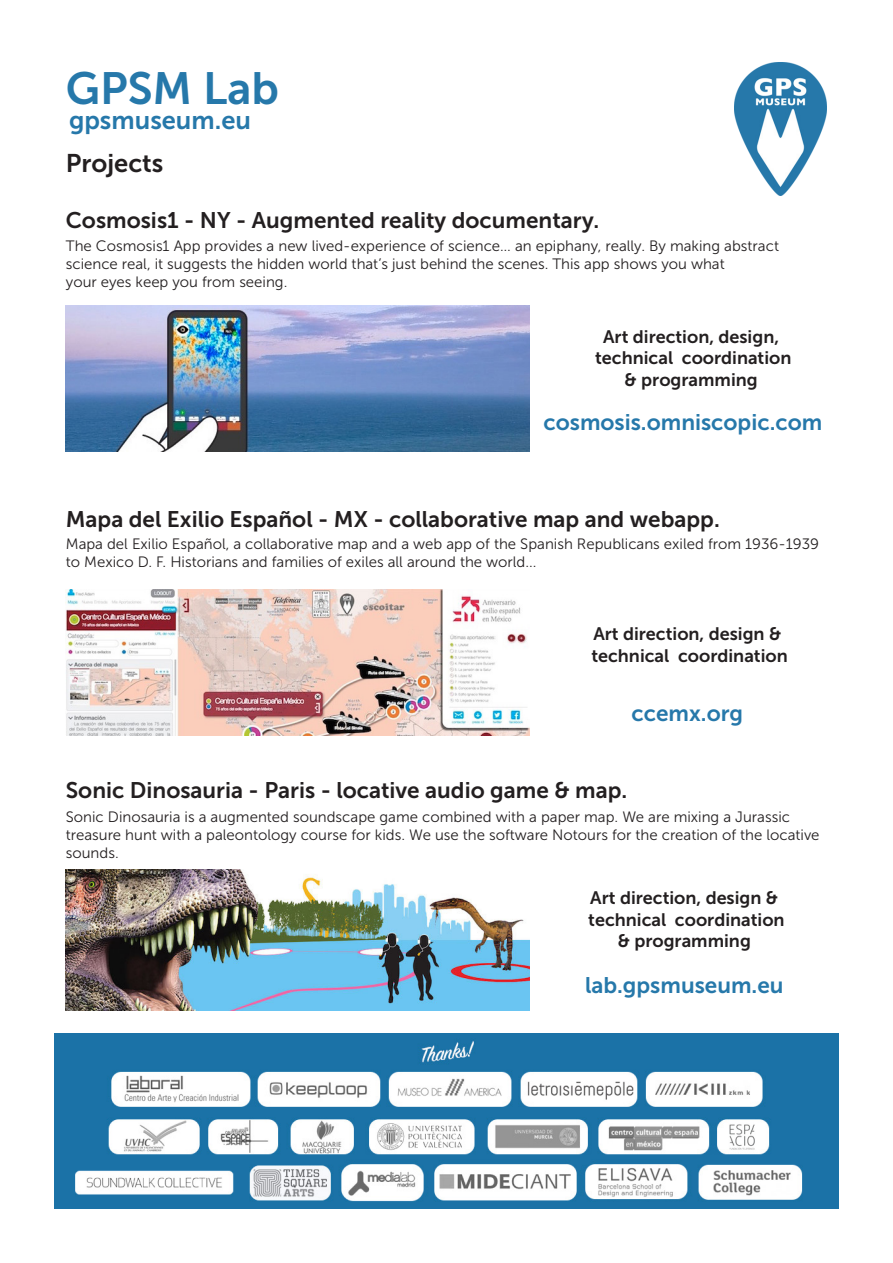
<style>
.page{position:relative;width:893px;height:1263px;background:#fff}
.page>*{position:absolute;margin:0;border:0;box-sizing:border-box;transform-origin:0 0}
.t1{font:45px "Museo Sans 700";color:#2678aa}
.t2{font:25.5px "Museo Sans 700";color:#2678aa}
.t3{font:25.5px "Museo Sans 700";color:#231f20}
.t4{font:22.5px "Museo Sans 700";color:#231f20}
.t5{font:22.5px "Museo Sans 700";color:#2678aa}
.t6{font:18px "Museo Sans 700";color:#231f20}
.t7{font:15px/18px "Museo Sans 300";color:#231f20}
</style>
<div class="page">
<img style="left:54px;top:1033px;width:785px;height:176px">
<img style="left:734px;top:62px;width:93px;height:134px">
<img style="left:66px;top:306px;width:464px;height:145px">
<img style="left:66px;top:590px;width:464px;height:145px">
<img style="left:66px;top:870px;width:464px;height:141px">
<h1 class="t1" style="left:66px;top:63px;width:214px">GPSM Lab</h1>
<p class="t2" style="left:69px;top:106px;width:183px">gpsmuseum.eu</p>
<p class="t3" style="left:66px;top:149px;width:99px">Projects</p>
<p class="t4" style="left:66px;top:208px;width:535px">Cosmosis1 - NY - Augmented reality documentary.</p>
<p class="t7" style="left:66px;top:237px;width:715px">The Cosmosis1 App provides a new lived-experience of science… an epiphany, really. By making abstract</p>
<p class="t7" style="left:66px;top:255px;width:660px">science real, it suggests the hidden world that’s just behind the scenes. This app shows you what</p>
<p class="t7" style="left:66px;top:273px;width:223px">your eyes keep you from seeing.</p>
<p class="t6" style="left:603px;top:326px;width:177px">Art direction, design,</p>
<p class="t6" style="left:595px;top:348px;width:198px">technical coordination</p>
<p class="t6" style="left:624px;top:370px;width:135px">&amp; programming</p>
<p class="t5" style="left:543px;top:409px;width:280px">cosmosis.omniscopic.com</p>
<p class="t4" style="left:66px;top:506px;width:655px">Mapa del Exilio Español - MX - collaborative map and webapp.</p>
<p class="t7" style="left:66px;top:535px;width:755px">Mapa del Exilio Español, a collaborative map and a web app of the Spanish Republicans exiled from 1936-1939 to Mexico D. F. Historians and families of exiles all around the world...</p>
<p class="t6" style="left:593px;top:624px;width:189px">Art direction, design &amp;</p>
<p class="t6" style="left:591px;top:646px;width:198px">technical coordination</p>
<p class="t5" style="left:632px;top:701px;width:113px">ccemx.org</p>
<p class="t4" style="left:66px;top:778px;width:563px">Sonic Dinosauria - Paris - locative audio game &amp; map.</p>
<p class="t7" style="left:66px;top:808px;width:755px">Sonic Dinosauria is a augmented soundscape game combined with a paper map. We are mixing a Jurassic treasure hunt with a paleontology course for kids. We use the software Notours for the creation of the locative sounds.</p>
<p class="t6" style="left:590px;top:888px;width:189px">Art direction, design &amp;</p>
<p class="t6" style="left:588px;top:909px;width:198px">technical coordination</p>
<p class="t6" style="left:618px;top:931px;width:135px">&amp; programming</p>
<p class="t5" style="left:585px;top:972px;width:200px">lab.gpsmuseum.eu</p>
</div>
